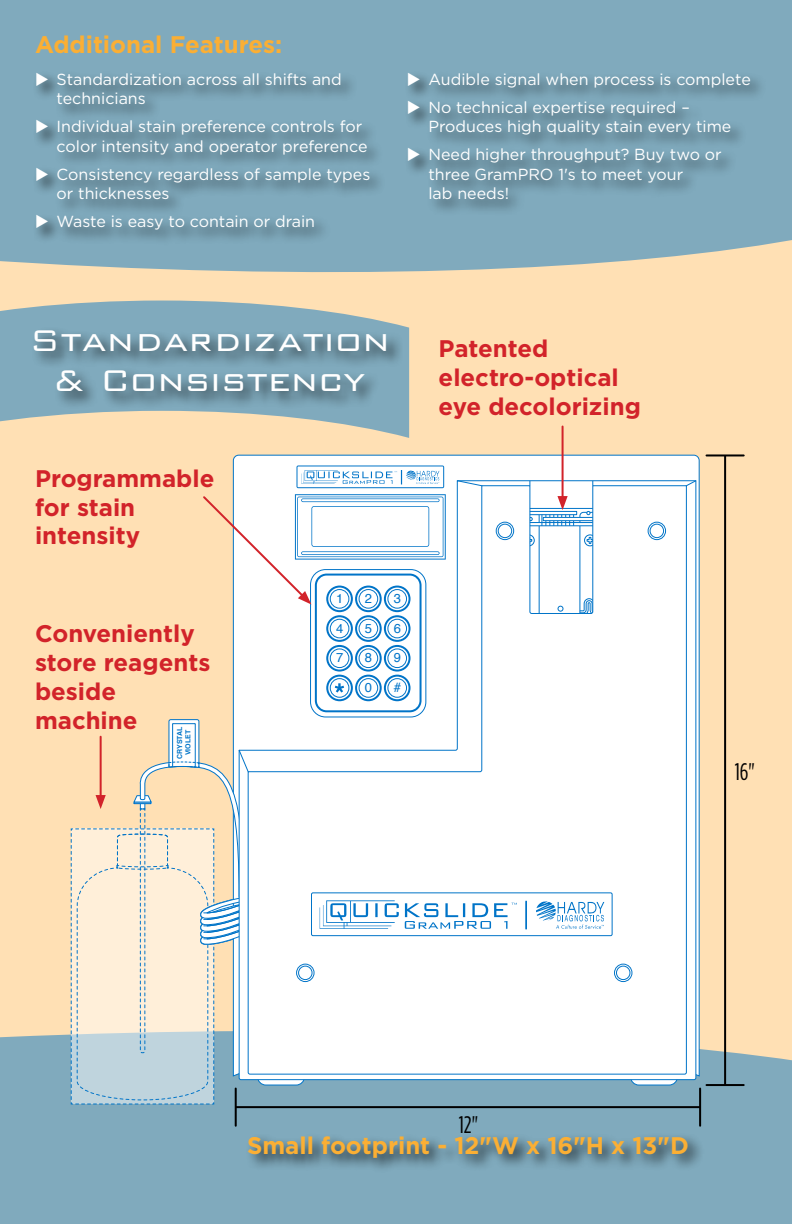
<style>
.page{position:relative;width:792px;height:1224px;background:#ffe0b4}
.page>*{position:absolute;margin:0;border:0;box-sizing:border-box;transform-origin:0 0}
.t1{font:300 40px/40px "Bank Gothic";color:#fff;text-align:center}
.t2{font:700 24px/28.8px "Gotham";color:#d2232a}
.t3{font:700 24px "Gotham";color:#fbaf34}
.t4{font:24px "Gotham Condensed";color:#000}
.t5{font:16px/19.2px "Gotham";color:#fff}
.t6{font:13px "Helvetica";color:#0074c8}
.t7{font:700 7px/8.4px "Helvetica";color:#0074c8;text-align:center}
</style>
<div class="page">
<div style="left:0;top:1022px;width:792px;height:202px;background:#80aabd"></div>
<div style="left:0;top:0;width:792px;height:273px;background:#80aabd"></div>
<svg style="left:0;top:301px;width:409px;height:137px;fill:#80aabd"></svg>
<svg style="left:232px;top:454px;width:468px;height:623px;background:#e6eff5"></svg>
<div style="left:258px;top:1069px;width:46px;height:16px;background:#fff;border-radius:8px"></div>
<div style="left:257px;top:1068px;width:48px;height:18px;border:1px solid #0074c8;border-radius:8px"></div>
<div style="left:631px;top:1069px;width:46px;height:16px;background:#fff;border-radius:8px"></div>
<div style="left:630px;top:1068px;width:48px;height:18px;border:1px solid #0074c8;border-radius:8px"></div>
<svg style="left:238px;top:480px;width:459px;height:601px;background:#dbebf5"></svg>
<div style="left:247px;top:485px;width:440px;height:590px;background:#fff"></div>
<div style="left:311px;top:892px;width:302px;height:44px;border:1px solid #0074c8;border-radius:2px"></div>
<svg style="left:526px;top:901px;width:1px;height:28px"></svg>
<svg style="left:536px;top:901px;width:68px;height:28px;background:#c3def1"></svg>
<svg style="left:320px;top:900px;width:197px;height:29px;background:#c7e0f2"></svg>
<svg style="left:297px;top:465px;width:147px;height:23px;background:#c9e1f3"></svg>
<svg style="left:456px;top:480px;width:27px;height:7px"></svg>
<svg style="left:685px;top:479px;width:12px;height:8px"></svg>
<svg style="left:496px;top:522px;width:18px;height:18px"></svg>
<div style="left:498px;top:524px;width:14px;height:14px;border:1px solid #0074c8;border-radius:50%"></div>
<svg style="left:296px;top:964px;width:19px;height:18px"></svg>
<div style="left:298px;top:966px;width:14px;height:14px;border:1px solid #0074c8;border-radius:50%"></div>
<svg style="left:614px;top:964px;width:18px;height:18px"></svg>
<div style="left:616px;top:966px;width:14px;height:14px;border:1px solid #0074c8;border-radius:50%"></div>
<svg style="left:648px;top:522px;width:18px;height:18px"></svg>
<div style="left:650px;top:524px;width:14px;height:14px;border:1px solid #0074c8;border-radius:50%"></div>
<div style="left:31px;top:326px;width:373px;height:83px;background:#000;opacity:.75"></div>
<svg style="left:203px;top:494px;width:243px;height:218px;background:#e4ebee"></svg>
<svg style="left:70px;top:719px;width:179px;height:386px"></svg>
<hr style="left:562px;top:426px;width:2px;height:73px;background:#d2232a">
<svg style="left:525px;top:496px;width:73px;height:122px;background:#dfecf6"></svg>
<hr style="left:235px;top:1089px;width:2px;height:37px;background:#000">
<hr style="left:236px;top:1106px;width:464px;height:2px;background:#000">
<hr style="left:699px;top:1089px;width:2px;height:37px;background:#000">
<div style="left:33px;top:70px;width:354px;height:176px;background:#000;opacity:.75"></div>
<div style="left:405px;top:71px;width:362px;height:146px;background:#000;opacity:.75"></div>
<hr style="left:706px;top:454px;width:38px;height:2px;background:#000">
<hr style="left:724px;top:455px;width:2px;height:630px;background:#000">
<hr style="left:706px;top:1084px;width:38px;height:2px;background:#000">
<div style="left:246px;top:1133px;width:459px;height:41px;background:#000;opacity:.75"></div>
<svg style="left:36px;top:73px;width:12px;height:13px"></svg>
<svg style="left:36px;top:120px;width:12px;height:13px"></svg>
<svg style="left:36px;top:167px;width:12px;height:14px"></svg>
<svg style="left:36px;top:214px;width:12px;height:14px"></svg>
<svg style="left:408px;top:73px;width:12px;height:13px"></svg>
<svg style="left:408px;top:101px;width:12px;height:13px"></svg>
<svg style="left:408px;top:148px;width:12px;height:13px"></svg>
<h2 class="t3" style="left:35px;top:29px;width:249px">Additional Features:</h2>
<p class="t5" style="left:57px;top:70px;width:287px">Standardization across all shifts and technicians</p>
<p class="t5" style="left:57px;top:117px;width:312px">Individual stain preference controls for color intensity and operator preference</p>
<p class="t5" style="left:57px;top:164px;width:315px">Consistency regardless of sample types or thicknesses</p>
<p class="t5" style="left:57px;top:211px;width:260px">Waste is easy to contain or drain</p>
<p class="t5" style="left:428px;top:65px;width:324px;line-height:28px">Audible signal when process is complete<br>No technical expertise required –</p>
<p class="t5" style="left:428px;top:112px;width:304px;line-height:28px">Produces high quality stain every time<br>Need higher throughput? Buy two or</p>
<p class="t5" style="left:428px;top:164px;width:256px">three GramPRO 1's to meet your lab needs!</p>
<h1 class="t1" style="left:30px;top:316px;width:362px">Standardization &amp; Consistency</h1>
<h2 class="t2" style="left:35px;top:464px;width:181px">Programmable for stain intensity</h2>
<h2 class="t2" style="left:35px;top:619px;width:177px">Conveniently store reagents beside machine</h2>
<p class="t7" style="left:175px;top:759px;width:34px;rotate:-90deg">CRYSTAL<br>VIOLET</p>
<p class="t6" style="left:336px;top:589px;width:9px">1</p>
<p class="t6" style="left:365px;top:589px;width:9px">2</p>
<p class="t6" style="left:394px;top:589px;width:9px">3</p>
<p class="t6" style="left:336px;top:618px;width:9px">4</p>
<p class="t6" style="left:365px;top:618px;width:9px">5</p>
<p class="t6" style="left:394px;top:618px;width:9px">6</p>
<p class="t6" style="left:336px;top:648px;width:9px">7</p>
<p class="t6" style="left:365px;top:648px;width:9px">8</p>
<p class="t6" style="left:394px;top:648px;width:9px">9</p>
<p class="t6" style="left:365px;top:678px;width:9px">0</p>
<p class="t6" style="left:394px;top:678px;width:9px">#</p>
<h2 class="t2" style="left:439px;top:334px;width:204px">Patented electro-optical eye decolorizing</h2>
<h2 class="t4" style="left:735px;top:758px;width:22px">16"</h2>
<h2 class="t4" style="left:459px;top:1111px;width:21px">12"</h2>
<h2 class="t3" style="left:247px;top:1129px;width:443px">Small footprint - 12"W x 16"H x 13"D</h2>
</div>
